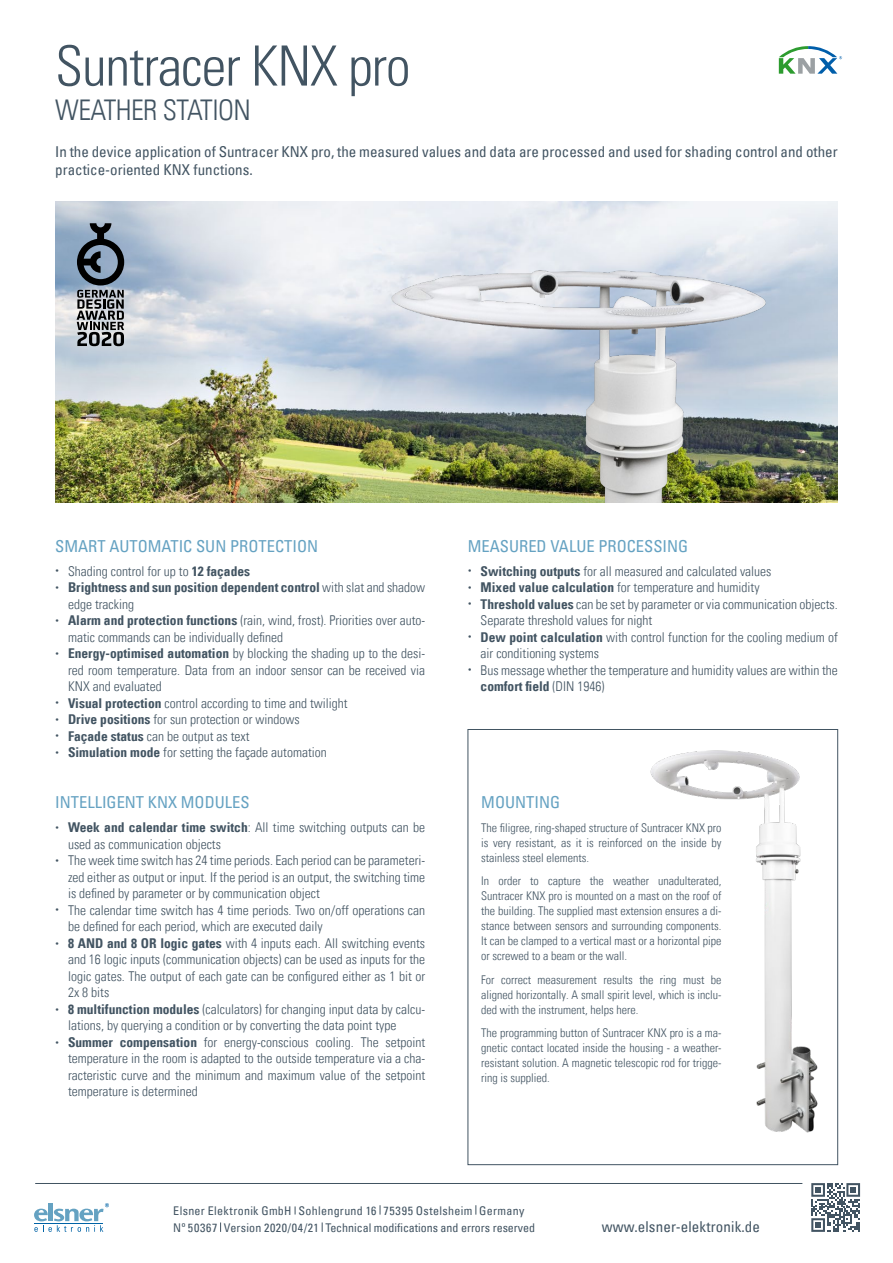
<style>
.page{position:relative;width:893px;height:1263px;background:#fff}
.page>*{position:absolute;margin:0;border:0;box-sizing:border-box;transform-origin:0 0}
.t1{font:55.5px "Univers Com 47 Light Cond";letter-spacing:-.02em;color:#425462}
.t2{font:28.5px "Univers Com 47 Light Cond";letter-spacing:-.02em;color:#425462}
.t3{font:condensed 16.5px "Univers Com 57";color:#65a2c2}
.t4{font:condensed 15px/18px "Univers Com 57";color:#425462}
.t5{font:13.5px/16.5px "Univers Com 47 Light Cond";color:#425462}
.t6{font:13.5px "Univers Com 67 Bold Cond";color:#425462}
.t7{font:12px/15px "Univers Com 47 Light Cond";color:#425462;text-align:justify}
.t8{font:condensed 12px/17.2px "Univers Com 57";letter-spacing:.02em;color:#425462}
.s1{font-family:"Univers Com 67 Bold Cond"}
.s2{font-family:"Univers Com 47 Light Cond"}
</style>
<div class="page">
<img style="left:55px;top:202px;width:783px;height:301px">
<svg style="left:779px;top:46px;width:63px;height:28px"></svg>
<svg style="left:77px;top:223px;width:47px;height:123px;background:#656e77"></svg>
<img style="left:375px;top:234px;width:416px;height:269px">
<img style="left:650px;top:750px;width:168px;height:383px">
<svg style="left:34px;top:1203px;width:75px;height:29px"></svg>
<hr style="left:35px;top:1183px;width:767px;height:1px;background:#425462">
<svg style="left:811px;top:1183px;width:49px;height:49px"></svg>
<h1 class="t1" style="left:55px;top:33px;width:357px">Suntracer KNX pro</h1>
<h2 class="t2" style="left:55px;top:93px;width:197px">WEATHER STATION</h2>
<p class="t4" style="left:55px;top:142px;width:784px">In the device application of Suntracer KNX pro, the measured values and data are processed and used for shading control and other practice-oriented KNX functions.</p>
<p class="t3" style="left:55px;top:535px;width:264px">SMART AUTOMATIC SUN PROTECTION</p>
<p class="t5" style="left:55px;top:563px;width:196px"><sup>•</sup> Shading control for up to <span class="s1">12 façades</span></p>
<p class="t6" style="left:55px;top:579px;width:371px"><sup>•</sup> Brightness and sun position dependent control <span class="s2">with slat and shadow</span></p>
<p class="t5" style="left:68px;top:596px;width:67px">edge tracking</p>
<p class="t5" style="left:68px;top:612px;width:359px;text-indent:-13px"><sup>•</sup> <span class="s1">Alarm and protection functions</span> (rain, wind, frost). Priorities over auto&shy;matic commands can be individually defined</p>
<p class="t5" style="left:68px;top:645px;width:359px;text-align:justify;text-indent:-13px"><sup>•</sup> <span class="s1">Energy-optimised automation</span> by blocking the shading up to the desi&shy;red room temperature. Data from an indoor sensor can be received via KNX and evaluated</p>
<p class="t5" style="left:55px;top:695px;width:294px"><sup>•</sup> <span class="s1">Visual protection</span> control according to time and twilight</p>
<p class="t5" style="left:55px;top:711px;width:246px"><sup>•</sup> <span class="s1">Drive positions</span> for sun protection or windows</p>
<p class="t5" style="left:55px;top:728px;width:196px"><sup>•</sup> <span class="s1">Façade status</span> can be output as text</p>
<p class="t5" style="left:55px;top:744px;width:273px"><sup>•</sup> <span class="s1">Simulation mode</span> for setting the façade automation</p>
<p class="t3" style="left:55px;top:792px;width:196px">INTELLIGENT KNX MODULES</p>
<p class="t5" style="left:68px;top:819px;width:359px;text-indent:-13px"><sup>•</sup> <span class="s1">Week and calendar time switch</span>: All time switching outputs can be used as communication objects</p>
<p class="t5" style="left:68px;top:852px;width:359px;text-align:justify;text-indent:-13px"><sup>•</sup> The week time switch has 24 time periods. Each period can be parameteri&shy;zed either as output or input. If the period is an output, the switching time is defined by parameter or by communication object</p>
<p class="t5" style="left:68px;top:902px;width:359px;text-indent:-13px"><sup>•</sup> The calendar time switch has 4 time periods. Two on/off operations can be defined for each period, which are executed daily</p>
<p class="t5" style="left:68px;top:935px;width:359px;text-align:justify;text-indent:-13px"><sup>•</sup> <span class="s1">8 AND and 8 OR logic gates</span> with 4 inputs each. All switching events and 16 logic inputs (communication objects) can be used as inputs for the logic gates. The output of each gate can be configured either as 1 bit or 2x 8 bits</p>
<p class="t5" style="left:68px;top:1001px;width:359px;text-indent:-13px"><sup>•</sup> <span class="s1">8 multifunction modules</span> (calculators) for changing input data by calcu&shy;lations, by querying a condition or by converting the data point type</p>
<p class="t5" style="left:68px;top:1034px;width:359px;text-align:justify;text-indent:-13px"><sup>•</sup> <span class="s1">Summer compensation</span> for energy-conscious cooling. The setpoint temperature in the room is adapted to the outside temperature via a cha&shy;racteristic curve and the minimum and maximum value of the setpoint temperature is determined</p>
<p class="t3" style="left:468px;top:535px;width:222px">MEASURED VALUE PROCESSING</p>
<p class="t5" style="left:468px;top:563px;width:305px"><sup>•</sup> <span class="s1">Switching outputs</span> for all measured and calculated values</p>
<p class="t5" style="left:468px;top:579px;width:293px"><sup>•</sup> <span class="s1">Mixed value calculation</span> for temperature and humidity</p>
<p class="t5" style="left:481px;top:596px;width:359px;text-indent:-13px"><sup>•</sup> <span class="s1">Threshold values</span> can be set by parameter or via communication objects.<br>Separate threshold values for night</p>
<p class="t5" style="left:481px;top:629px;width:359px;text-indent:-13px"><sup>•</sup> <span class="s1">Dew point calculation</span> with control function for the cooling medium of air conditioning systems</p>
<p class="t5" style="left:468px;top:662px;width:371px"><sup>•</sup> Bus message whether the temperature and humidity values are within the</p>
<p class="t6" style="left:481px;top:678px;width:125px">comfort field <span class="s2">(DIN 1946)</span></p>
<p class="t3" style="left:481px;top:792px;width:80px">MOUNTING</p>
<p class="t7" style="left:481px;top:820px;width:242px">The filigree, ring-shaped structure of Suntracer KNX pro is very resistant, as it is reinforced on the inside by stainless steel elements.</p>
<p class="t7" style="left:481px;top:873px;width:242px">In order to capture the weather unadulterated, Suntracer KNX pro is mounted on a mast on the roof of the building. The supplied mast extension ensures a di&shy;stance between sensors and surrounding components.<br>It can be clamped to a vertical mast or a horizontal pipe or screwed to a beam or the wall.</p>
<p class="t7" style="left:481px;top:972px;width:242px">For correct measurement results the ring must be aligned horizontally. A small spirit level, which is inclu&shy;ded with the instrument, helps here.</p>
<p class="t7" style="left:481px;top:1025px;width:242px">The programming button of Suntracer KNX pro is a ma&shy;gnetic contact located inside the housing - a weather&shy;resistant solution. A magnetic telescopic rod for trigge&shy;ring is supplied.</p>
<p class="t8" style="left:173px;top:1201px;width:363px">Elsner Elektronik GmbH Sohlengrund 16 75395 Ostelsheim Germany<br>Nº 50367 Version 2020/04/21 Technical modifications and errors reserved</p>
<p class="t4" style="left:602px;top:1217px;width:160px">www.elsner-elektronik.de</p>
</div>
